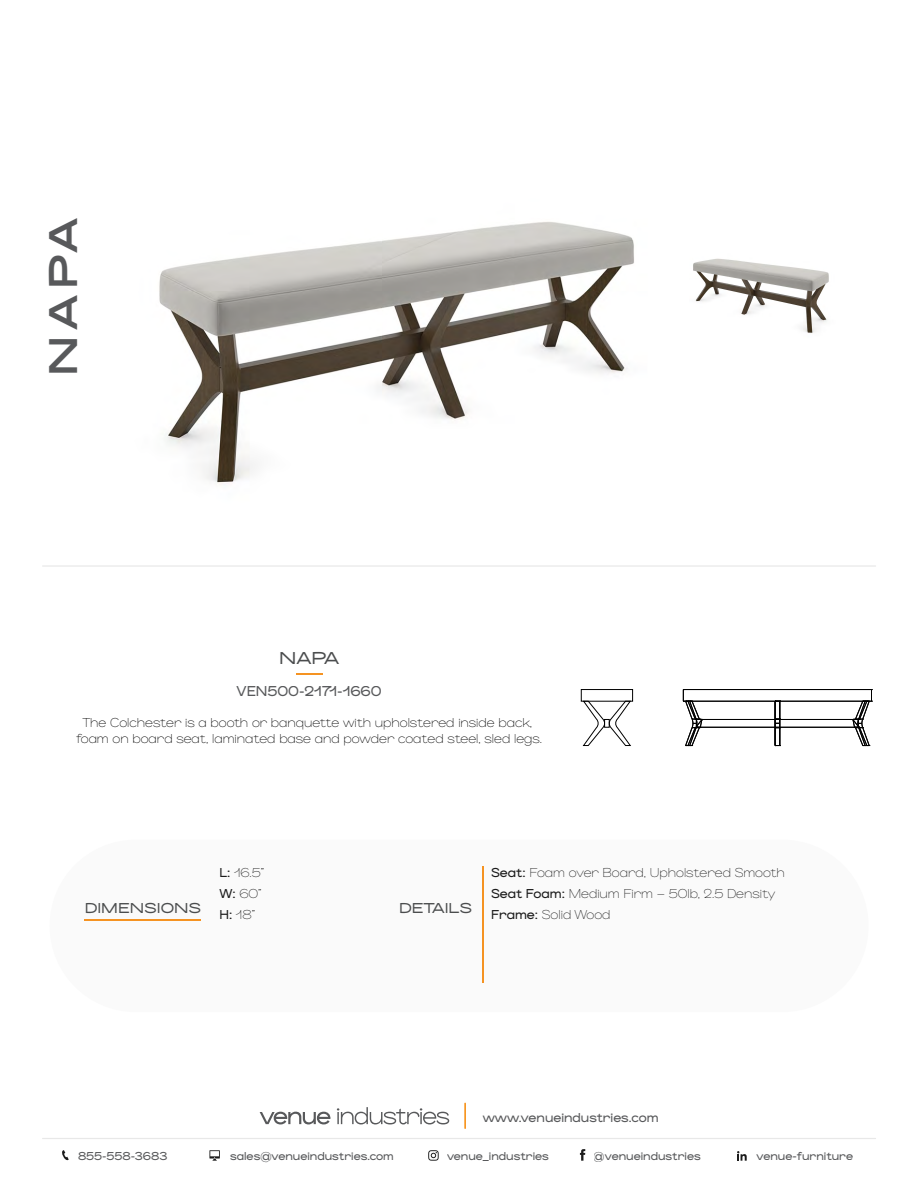
<style>
.page{position:relative;width:918px;height:1188px;background:#fff}
.page>*{position:absolute;margin:0;border:0;box-sizing:border-box;transform-origin:0 0}
.t1{font:500 expanded 42px "Zoom Pro";color:#58595b}
.t2{font:expanded 18px "Zoom Pro";color:#4b4d4e}
.t3{font:expanded 15px "Zoom Pro";color:#4b4d4e}
.t4{font:15px "Zoom Pro";color:#58595b}
.t5{font:100 13.5px/16.2px "Zoom Pro";color:#000;text-align:center}
.t6{font:100 13.5px/21px "Zoom Pro";color:#1c1c1c}
.t7{font:13.5px "Zoom Pro";color:#58595b}
.t8{font:12px "Zoom Pro";color:#58595b}
.s1{font-weight:400}
</style>
<div class="page">
<img style="left:159px;top:221px;width:475px;height:264px">
<img style="left:693px;top:258px;width:136px;height:75px">
<svg style="left:296px;top:673px;width:27px;height:1px"></svg>
<svg style="left:580px;top:1149px;width:5px;height:12px"></svg>
<svg style="left:428px;top:1150px;width:11px;height:11px"></svg>
<svg style="left:737px;top:1151px;width:10px;height:10px"></svg>
<svg style="left:62px;top:1150px;width:7px;height:11px"></svg>
<svg style="left:209px;top:1150px;width:11px;height:11px"></svg>
<hr style="left:42px;top:1138px;width:834px;height:1px;background:#e8e8e8">
<hr style="left:464px;top:1103px;width:2px;height:26px;background:#f7941d">
<svg style="left:260px;top:1112px;width:71px;height:12px"></svg>
<svg style="left:337px;top:1107px;width:112px;height:17px"></svg>
<div style="left:50px;top:840px;width:819px;height:172px;background:#fafafa;border-radius:86px"></div>
<hr style="left:482px;top:866px;width:1px;height:117px;background:#f59322">
<hr style="left:85px;top:919px;width:116px;height:1px;background:#f59322">
<hr style="left:42px;top:565px;width:834px;height:2px;background:#e8e8e8">
<div style="left:581px;top:689px;width:52px;height:13px;border:1px solid #000"></div>
<svg style="left:582px;top:700px;width:50px;height:46px"></svg>
<hr style="left:683px;top:689px;width:189px;height:1px;background:#000">
<hr style="left:683px;top:701px;width:189px;height:1px;background:#000">
<hr style="left:696px;top:727px;width:162px;height:1px;background:#000">
<hr style="left:696px;top:719px;width:162px;height:1px;background:#000">
<svg style="left:775px;top:702px;width:6px;height:44px"></svg>
<svg style="left:683px;top:690px;width:20px;height:57px"></svg>
<svg style="left:852px;top:689px;width:21px;height:58px"></svg>
<h1 class="t1" style="left:38px;top:376px;width:159px;rotate:-90deg">NAPA</h1>
<h2 class="t2" style="left:279px;top:648px;width:62px">NAPA</h2>
<p class="t4" style="left:237px;top:683px;width:147px">VEN500-2171-1660</p>
<p class="t5" style="left:76px;top:714px;width:468px">The Colchester is a booth or banquette with upholstered inside back, foam on board seat, laminated base and powder coated steel, sled legs.</p>
<p class="t3" style="left:85px;top:899px;width:118px">DIMENSIONS</p>
<p class="t6" style="left:219px;top:862px;width:46px"><span class="s1">L:</span> 16.5”<br><span class="s1">W:</span> 60”<br><span class="s1">H:</span> 18”</p>
<p class="t3" style="left:399px;top:899px;width:75px">DETAILS</p>
<p class="t6" style="left:491px;top:862px;width:295px"><span class="s1">Seat:</span> Foam over Board, Upholstered Smooth<br><span class="s1">Seat Foam:</span> Medium Firm – 50lb, 2.5 Density</p>
<p class="t6" style="left:491px;top:904px;width:121px"><span class="s1">Frame:</span> Solid Wood</p>
<p class="t7" style="left:483px;top:1110px;width:177px">www.venueindustries.com</p>
<p class="t8" style="left:78px;top:1149px;width:91px">855-558-3683</p>
<p class="t8" style="left:230px;top:1149px;width:165px">sales@venueindustries.com</p>
<p class="t8" style="left:447px;top:1149px;width:103px">venue_industries</p>
<p class="t8" style="left:594px;top:1149px;width:109px">@venueindustries</p>
<p class="t8" style="left:757px;top:1149px;width:98px">venue-furniture</p>
</div>
